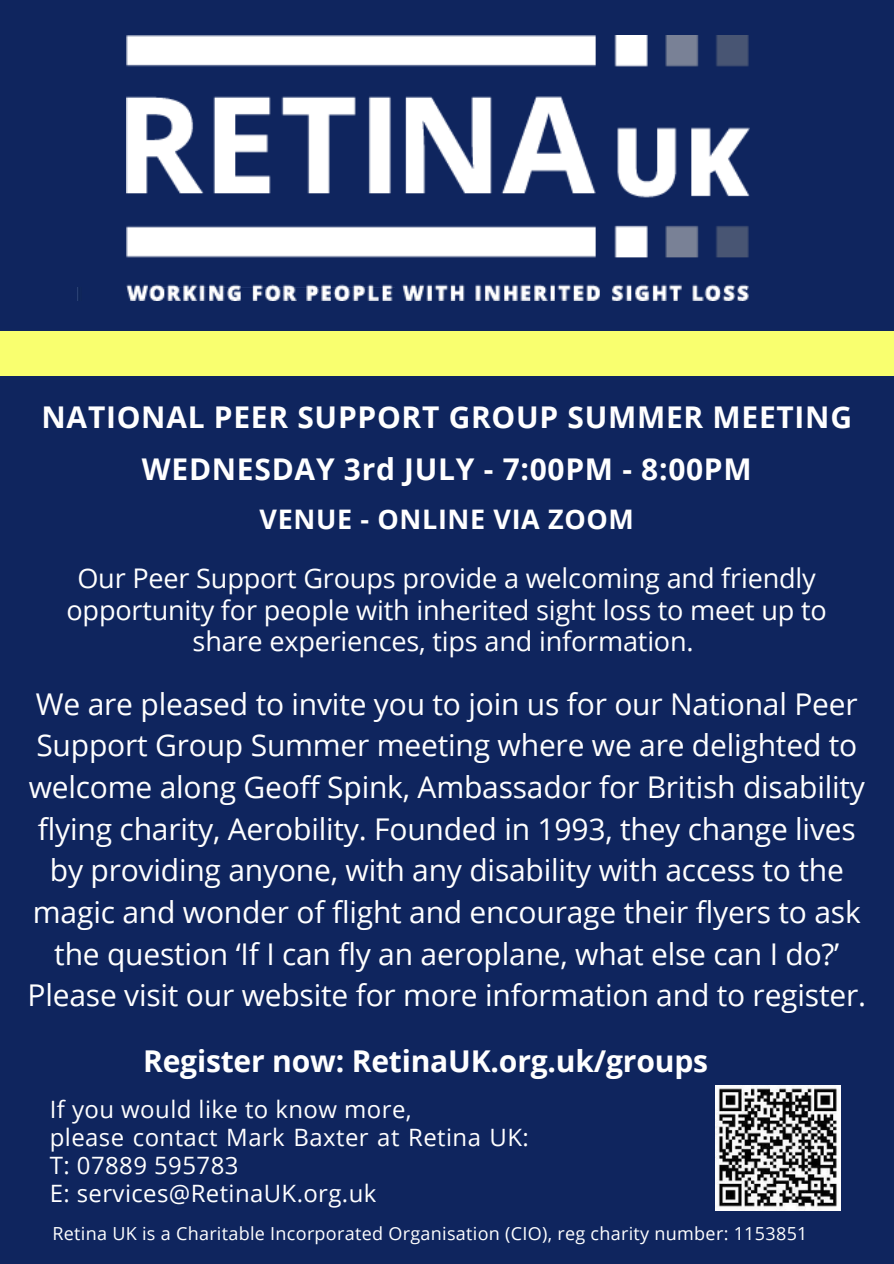
<style>
.page{position:relative;width:894px;height:1264px;background:#fff}
.page>*{position:absolute;margin:0;border:0;box-sizing:border-box;transform-origin:0 0}
.t1{font:30px/41.7px "Open Sans";letter-spacing:-.005em;color:#fff;text-align:center}
.t2{font:700 30px/52.8px "Open Sans";letter-spacing:.025em;color:#fff;text-align:center}
.t3{font:700 30px "Open Sans";letter-spacing:-.005em;color:#fff}
.t4{font:27px/31.5px "Open Sans";letter-spacing:-.005em;color:#fff;text-align:center}
.t5{font:700 27px "Open Sans";letter-spacing:.025em;color:#fff}
.t6{font:24px/28.2px "Open Sans";letter-spacing:.02em;color:#fff}
.t7{font:18px "Open Sans";letter-spacing:.015em;color:#fff}
</style>
<div class="page">
<div style="left:0;top:0;width:893px;height:1263px;background:#0f255e"></div>
<div style="left:0;top:330px;width:893px;height:45px;background:#f9ff6f"></div>
<img style="left:715px;top:1085px;width:125px;height:125px">
<img style="left:127px;top:35px;width:622px;height:266px">
<p class="t2" style="left:42px;top:389px;width:811px">NATIONAL PEER SUPPORT GROUP SUMMER MEETING<br>WEDNESDAY 3rd JULY - 7:00PM - 8:00PM</p>
<p class="t5" style="left:259px;top:500px;width:376px">VENUE - ONLINE VIA ZOOM</p>
<h2 class="t4" style="left:66px;top:562px;width:761px">Our Peer Support Groups provide a welcoming and friendly opportunity for people with inherited sight loss to meet up to share experiences, tips and information.</h2>
<p class="t1" style="left:28px;top:682px;width:839px">We are pleased to invite you to join us for our National Peer Support Group Summer meeting where we are delighted to welcome along Geoff Spink, Ambassador for British disability flying charity, Aerobility. Founded in 1993, they change lives by providing anyone, with any disability with access to the magic and wonder of flight and encourage their flyers to ask the question ‘If I can fly an aeroplane, what else can I do?’ Please visit our website for more information and to register.</p>
<h2 class="t3" style="left:143px;top:1040px;width:566px">Register now: RetinaUK.org.uk/groups</h2>
<h1 class="t6" style="left:50px;top:1094px;width:480px">If you would like to know more,<br>please contact Mark Baxter at Retina UK:<br>T: 07889 595783<br>E: services@RetinaUK.org.uk</h1>
<h3 class="t7" style="left:52px;top:1220px;width:756px">Retina UK is a Charitable Incorporated Organisation (CIO), reg charity number: 1153851</h3>
</div>
